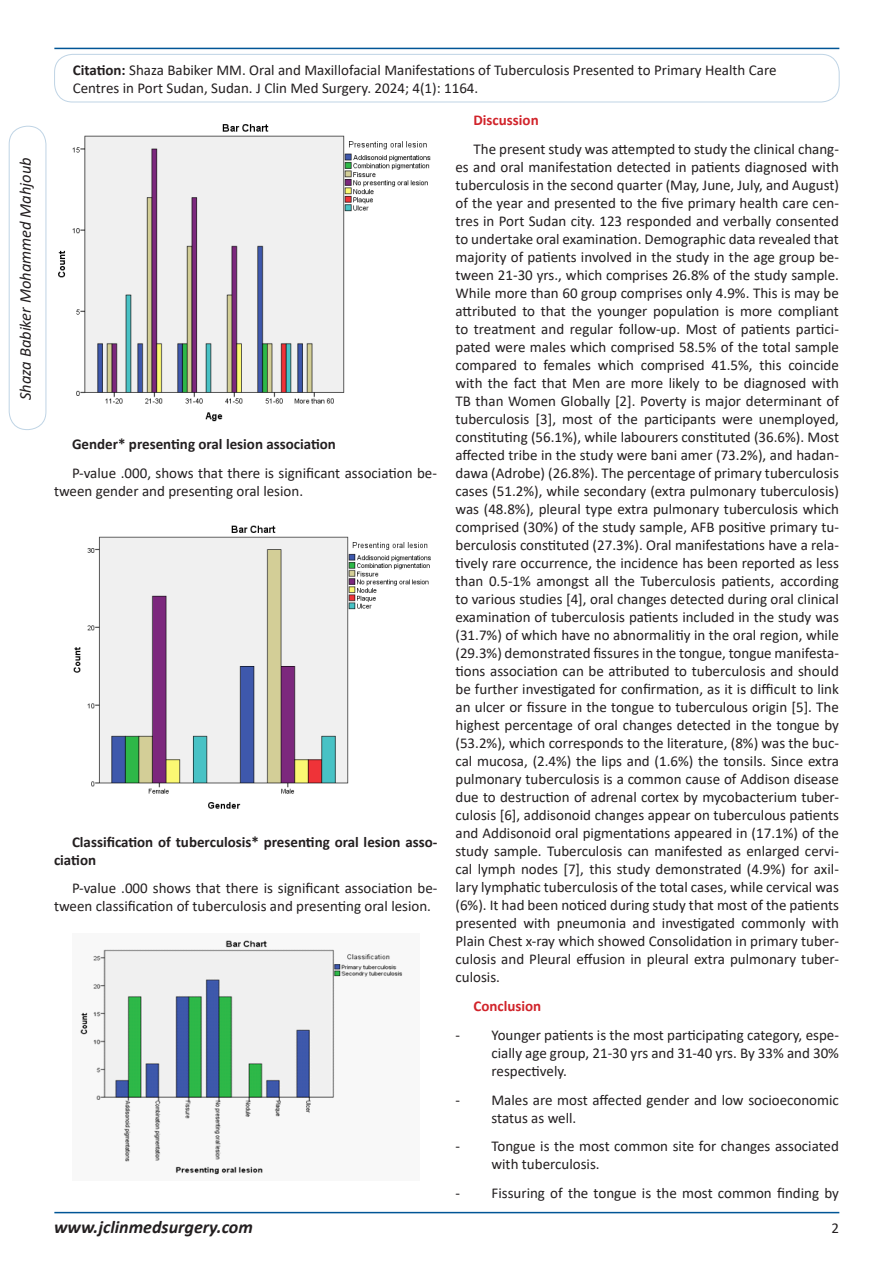
<style>
.page{position:relative;width:893px;height:1263px;background:#fff}
.page>*{position:absolute;margin:0;border:0;box-sizing:border-box;transform-origin:0 0}
.t1{font:italic 700 18px "Calibri";color:#231f20}
.t2{font:italic 16.5px "Calibri";color:#231f20}
.List_Paragraph{font:15px/18px "Calibri";color:#231f20}
.t3{font:700 15px/18px "Calibri";color:#231f20}
.t4{font:700 15px "Calibri";color:#d1232a}
.s1{font-weight:700}
</style>
<div class="page">
<div style="left:9px;top:126px;width:37px;height:304px;border:1px solid #bfd4e5;border-radius:18px"></div>
<hr style="left:54px;top:48px;width:785px;height:1px;background:#005596">
<hr style="left:54px;top:1212px;width:785px;height:1px;background:#005596">
<div style="left:54px;top:54px;width:785px;height:48px;border:1px solid #bfd4e5;border-radius:18px"></div>
<img style="left:58px;top:124px;width:373px;height:298px">
<img style="left:73px;top:525px;width:358px;height:284px">
<img style="left:80px;top:940px;width:323px;height:235px">
<p class="t2" style="left:14px;top:400px;width:244px;rotate:-90deg">Shaza Babiker Mohammed Mahjoub</p>
<p class="List_Paragraph" style="left:73px;top:60px;width:705px"><span class="s1">Citation:</span> Shaza Babiker MM. Oral and Maxillofacial Manifestations of Tuberculosis Presented to Primary Health Care<br>Centres in Port Sudan, Sudan. J Clin Med Surgery. 2024; 4(1): 1164.</p>
<p class="t3" style="left:72px;top:435px;width:266px">Gender* presenting oral lesion association</p>
<p class="List_Paragraph" style="left:54px;top:464px;width:384px;text-indent:18px">P-value .000, shows that there is significant association be&shy;tween gender and presenting oral lesion.</p>
<p class="t3" style="left:54px;top:832px;width:385px;text-indent:18px">Classification of tuberculosis* presenting oral lesion asso&shy;ciation</p>
<p class="List_Paragraph" style="left:54px;top:879px;width:385px;text-indent:18px">P-value .000 shows that there is significant association be&shy;tween classification of tuberculosis and presenting oral lesion.</p>
<p class="t4" style="left:473px;top:110px;width:67px">Discussion</p>
<p class="List_Paragraph" style="left:455px;top:140px;width:385px;text-align:justify;text-indent:18px">The present study was attempted to study the clinical chang&shy;es and oral manifestation detected in patients diagnosed with tuberculosis in the second quarter (May, June, July, and August) of the year and presented to the five primary health care cen&shy;tres in Port Sudan city. 123 responded and verbally consented to undertake oral examination. Demographic data revealed that majority of patients involved in the study in the age group be&shy;tween 21-30 yrs., which comprises 26.8% of the study sample.<br>While more than 60 group comprises only 4.9%. This is may be attributed to that the younger population is more compliant to treatment and regular follow-up. Most of patients partici&shy;pated were males which comprised 58.5% of the total sample compared to females which comprised 41.5%, this coincide with the fact that Men are more likely to be diagnosed with TB than Women Globally [2]. Poverty is major determinant of tuberculosis [3], most of the participants were unemployed, constituting (56.1%), while labourers constituted (36.6%). Most affected tribe in the study were bani amer (73.2%), and hadan&shy;dawa (Adrobe) (26.8%). The percentage of primary tuberculosis cases (51.2%), while secondary (extra pulmonary tuberculosis) was (48.8%), pleural type extra pulmonary tuberculosis which comprised (30%) of the study sample, AFB positive primary tu&shy;berculosis constituted (27.3%). Oral manifestations have a rela&shy;tively rare occurrence, the incidence has been reported as less than 0.5-1% amongst all the Tuberculosis patients, according to various studies [4], oral changes detected during oral clinical examination of tuberculosis patients included in the study was (31.7%) of which have no abnormalitiy in the oral region, while (29.3%) demonstrated fissures in the tongue, tongue manifesta&shy;tions association can be attributed to tuberculosis and should be further investigated for confirmation, as it is difficult to link an ulcer or fissure in the tongue to tuberculous origin [5]. The highest percentage of oral changes detected in the tongue by (53.2%), which corresponds to the literature, (8%) was the buc&shy;cal mucosa, (2.4%) the lips and (1.6%) the tonsils. Since extra pulmonary tuberculosis is a common cause of Addison disease due to destruction of adrenal cortex by mycobacterium tuber&shy;culosis [6], addisonoid changes appear on tuberculous patients and Addisonoid oral pigmentations appeared in (17.1%) of the study sample. Tuberculosis can manifested as enlarged cervi&shy;cal lymph nodes [7], this study demonstrated (4.9%) for axil&shy;lary lymphatic tuberculosis of the total cases, while cervical was (6%). It had been noticed during study that most of the patients presented with pneumonia and investigated commonly with Plain Chest x-ray which showed Consolidation in primary tuber&shy;culosis and Pleural effusion in pleural extra pulmonary tuber&shy;culosis.</p>
<p class="t4" style="left:473px;top:995px;width:69px">Conclusion</p>
<p class="List_Paragraph" style="left:491px;top:1025px;width:349px;text-align:justify;text-indent:-36px">- Younger patients is the most participating category, espe&shy;cially age group, 21-30 yrs and 31-40 yrs. By 33% and 30% respectively.</p>
<p class="List_Paragraph" style="left:491px;top:1090px;width:349px;text-indent:-36px">- Males are most affected gender and low socioeconomic status as well.</p>
<p class="List_Paragraph" style="left:491px;top:1137px;width:349px;text-indent:-36px">- Tongue is the most common site for changes associated with tuberculosis.</p>
<p class="List_Paragraph" style="left:455px;top:1184px;width:385px">- Fissuring of the tongue is the most common finding by</p>
<p class="t1" style="left:54px;top:1214px;width:200px">www.jclinmedsurgery.com</p>
<p class="List_Paragraph" style="left:831px;top:1218px;width:9px">2</p>
</div>
